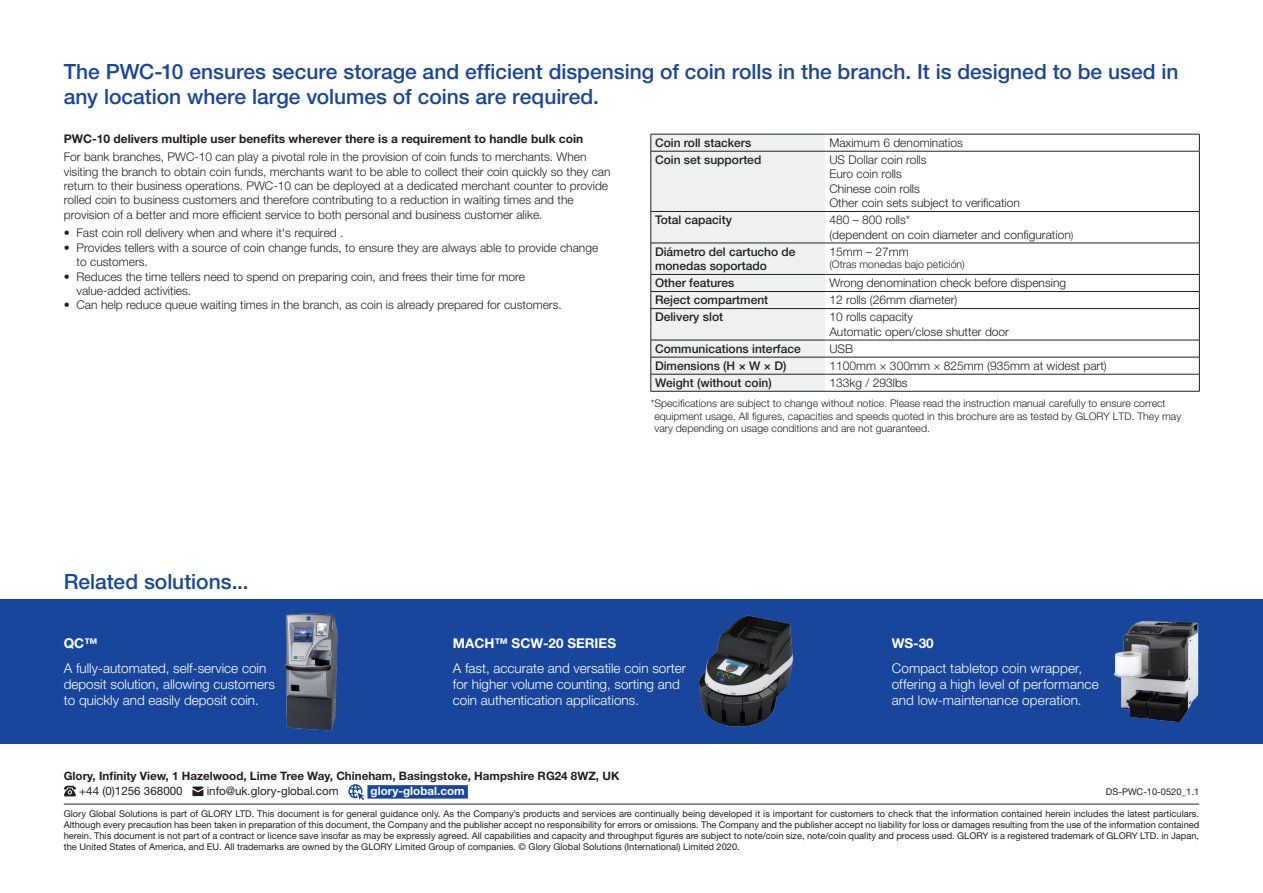
<style>
.page{position:relative;width:1263px;height:893px;background:#fff}
.page>*{position:absolute;margin:0;border:0;box-sizing:border-box;transform-origin:0 0}
.t1{font:500 21px/25.2px "Helvetica Neue LT Std";color:#18469d}
.t2{font:300 13.5px/16.2px "Helvetica Neue LT Std";color:#fff}
.t3{font:700 13.5px "Helvetica Neue LT Std";color:#fff}
.t4{font:300 12px/14.4px "Helvetica Neue LT Std";color:#231f20}
.t5{font:500 12px/14.4px "Helvetica Neue LT Std";color:#231f20}
.t6{font:700 12px "Helvetica Neue LT Std";color:#231f20}
.t7{font:700 11.7px "Helvetica Neue LT Std";color:#231f20}
.t8{font:11.7px "Helvetica Neue LT Std";color:#231f20}
.t9{font:700 11.7px "Helvetica Neue LT Std";color:#fff}
.t10{font:300 10.5px/12.6px "Helvetica Neue LT Std";color:#231f20}
.t11{font:9.3px/11.1px "Helvetica Neue LT Std";color:#231f20;text-align:justify}
.s1{font-size:10.5px}
</style>
<div class="page">
<div style="left:0;top:600px;width:1263px;height:144px;background:#18469d"></div>
<hr style="left:825px;top:134px;width:374px;height:1px;background:#231f20">
<svg style="left:1199px;top:134px;width:1px;height:17px"></svg>
<hr style="left:825px;top:151px;width:374px;height:1px;background:#231f20">
<hr style="left:1199px;top:151px;width:1px;height:60px;background:#231f20">
<hr style="left:825px;top:211px;width:374px;height:1px;background:#231f20">
<hr style="left:1199px;top:212px;width:1px;height:31px;background:#231f20">
<hr style="left:825px;top:243px;width:374px;height:1px;background:#231f20">
<hr style="left:825px;top:274px;width:374px;height:1px;background:#231f20">
<hr style="left:825px;top:291px;width:374px;height:1px;background:#231f20">
<svg style="left:1199px;top:275px;width:1px;height:33px"></svg>
<hr style="left:825px;top:308px;width:374px;height:1px;background:#231f20">
<hr style="left:1199px;top:309px;width:1px;height:31px;background:#231f20">
<hr style="left:825px;top:340px;width:374px;height:1px;background:#231f20">
<hr style="left:825px;top:357px;width:374px;height:1px;background:#231f20">
<svg style="left:650px;top:134px;width:175px;height:257px"></svg>
<hr style="left:825px;top:374px;width:374px;height:1px;background:#231f20">
<svg style="left:1199px;top:340px;width:1px;height:51px"></svg>
<hr style="left:651px;top:391px;width:174px;height:1px;background:#231f20">
<hr style="left:825px;top:391px;width:374px;height:1px;background:#231f20">
<hr style="left:1199px;top:243px;width:1px;height:31px;background:#231f20">
<img style="left:1113px;top:621px;width:86px;height:101px">
<img style="left:699px;top:615px;width:94px;height:112px">
<hr style="left:64px;top:804px;width:1135px;height:1px;background:#231f20">
<div style="left:367px;top:785px;width:101px;height:14px;background:#18469d"></div>
<svg style="left:64px;top:786px;width:12px;height:10px"></svg>
<svg style="left:192px;top:786px;width:11px;height:10px"></svg>
<svg style="left:348px;top:784px;width:16px;height:16px"></svg>
<img style="left:284px;top:613px;width:53px;height:118px">
<h1 class="t1" style="left:64px;top:58px;width:1116px">The PWC-10 ensures secure storage and efficient dispensing of coin rolls in the branch. It is designed to be used in any location where large volumes of coins are required.</h1>
<p class="t6" style="left:64px;top:131px;width:521px">PWC-10 delivers multiple user benefits wherever there is a requirement to handle bulk coin</p>
<p class="t4" style="left:64px;top:149px;width:548px">For bank branches, PWC-10 can play a pivotal role in the provision of coin funds to merchants. When visiting the branch to obtain coin funds, merchants want to be able to collect their coin quickly so they can return to their business operations. PWC-10 can be deployed at a dedicated merchant counter to provide rolled coin to business customers and therefore contributing to a reduction in waiting times and the provision of a better and more efficient service to both personal and business customer alike.</p>
<p class="t4" style="left:64px;top:226px;width:281px">• Fast coin roll delivery when and where it's required .</p>
<p class="t4" style="left:77px;top:240px;width:523px;text-indent:-13px">• Provides tellers with a source of coin change funds, to ensure they are always able to provide change to customers.</p>
<p class="t4" style="left:77px;top:269px;width:450px;text-indent:-13px">• Reduces the time tellers need to spend on preparing coin, and frees their time for more value-added activities.</p>
<p class="t4" style="left:64px;top:298px;width:500px">• Can help reduce queue waiting times in the branch, as coin is already prepared for customers.</p>
<p class="t5" style="left:655px;top:135px;width:98px">Coin roll stackers</p>
<p class="t4" style="left:829px;top:135px;width:135px">Maximum 6 denominatios</p>
<p class="t5" style="left:655px;top:152px;width:108px">Coin set supported</p>
<p class="t4" style="left:829px;top:152px;width:192px">US Dollar coin rolls<br>Euro coin rolls<br>Chinese coin rolls<br>Other coin sets subject to verification</p>
<p class="t5" style="left:655px;top:213px;width:78px">Total capacity</p>
<p class="t4" style="left:829px;top:213px;width:245px">480 – 800 rolls*<br>(dependent on coin diameter and configuration<span class="s1">)</span></p>
<p class="t5" style="left:655px;top:244px;width:142px">Diámetro del cartucho de monedas soportado</p>
<p class="t4" style="left:829px;top:244px;width:81px">15mm – 27mm</p>
<p class="t10" style="left:829px;top:258px;width:137px">(Otras monedas bajo petición)</p>
<p class="t5" style="left:655px;top:276px;width:81px">Other features</p>
<p class="t4" style="left:829px;top:276px;width:238px">Wrong denomination check before dispensing</p>
<p class="t5" style="left:655px;top:293px;width:115px">Reject compartment</p>
<p class="t4" style="left:829px;top:293px;width:130px">12 rolls (26mm diameter)</p>
<p class="t5" style="left:655px;top:310px;width:70px">Delivery slot</p>
<p class="t4" style="left:829px;top:310px;width:181px">10 rolls capacity<br>Automatic open/close shutter door</p>
<p class="t5" style="left:655px;top:341px;width:147px">Communications interface</p>
<p class="t4" style="left:829px;top:341px;width:25px">USB</p>
<p class="t5" style="left:655px;top:358px;width:133px">Dimensions (H × W × D)</p>
<p class="t4" style="left:829px;top:358px;width:279px">1100mm × 300mm × 825mm (935mm at widest part)</p>
<p class="t5" style="left:655px;top:375px;width:118px">Weight (without coin)</p>
<p class="t4" style="left:829px;top:375px;width:80px">133kg / 293lbs</p>
<p class="t10" style="left:654px;top:397px;width:528px;text-indent:-4px">*Specifications are subject to change without notice. Please read the instruction manual carefully to ensure correct equipment usage. All figures, capacities and speeds quoted in this brochure are as tested by GLORY LTD. They may vary depending on usage conditions and are not guaranteed.</p>
<h1 class="t1" style="left:64px;top:569px;width:186px">Related solutions...</h1>
<p class="t3" style="left:64px;top:635px;width:36px">QC™</p>
<p class="t2" style="left:64px;top:660px;width:213px">A fully-automated, self-service coin deposit solution, allowing customers to quickly and easily deposit coin.</p>
<p class="t3" style="left:453px;top:635px;width:165px">MACH™ SCW-20 SERIES</p>
<p class="t2" style="left:453px;top:660px;width:235px">A fast, accurate and versatile coin sorter for higher volume counting, sorting and coin authentication applications.</p>
<p class="t3" style="left:892px;top:635px;width:44px">WS-30</p>
<p class="t2" style="left:892px;top:660px;width:209px">Compact tabletop coin wrapper, offering a high level of performance and low-maintenance operation.</p>
<p class="t7" style="left:64px;top:769px;width:557px">Glory, Infinity View, 1 Hazelwood, Lime Tree Way, Chineham, Basingstoke, Hampshire RG24 8WZ, UK</p>
<p class="t8" style="left:79px;top:784px;width:105px">+44 (0)1256 368000</p>
<p class="t8" style="left:207px;top:784px;width:134px">info@uk.glory-global.com</p>
<p class="t9" style="left:371px;top:784px;width:96px">glory-global.com</p>
<p class="t11" style="left:64px;top:808px;width:1137px">Glory Global Solutions is part of GLORY LTD. This document is for general guidance only. As the Company’s products and services are continually being developed it is important for customers to check that the information contained herein includes the latest particulars.<br>Although every precaution has been taken in preparation of this document, the Company and the publisher accept no responsibility for errors or omissions. The Company and the publisher accept no liability for loss or damages resulting from the use of the information contained herein. This document is not part of a contract or licence save insofar as may be expressly agreed. All capabilities and capacity and throughput figures are subject to note/coin size, note/coin quality and process used. GLORY is a registered trademark of GLORY LTD. in Japan, the United States of America, and EU. All trademarks are owned by the GLORY Limited Group of companies. © Glory Global Solutions (International) Limited 2020.</p>
<p class="t11" style="left:1106px;top:786px;width:95px">DS-PWC-10-0520_1.1</p>
</div>
